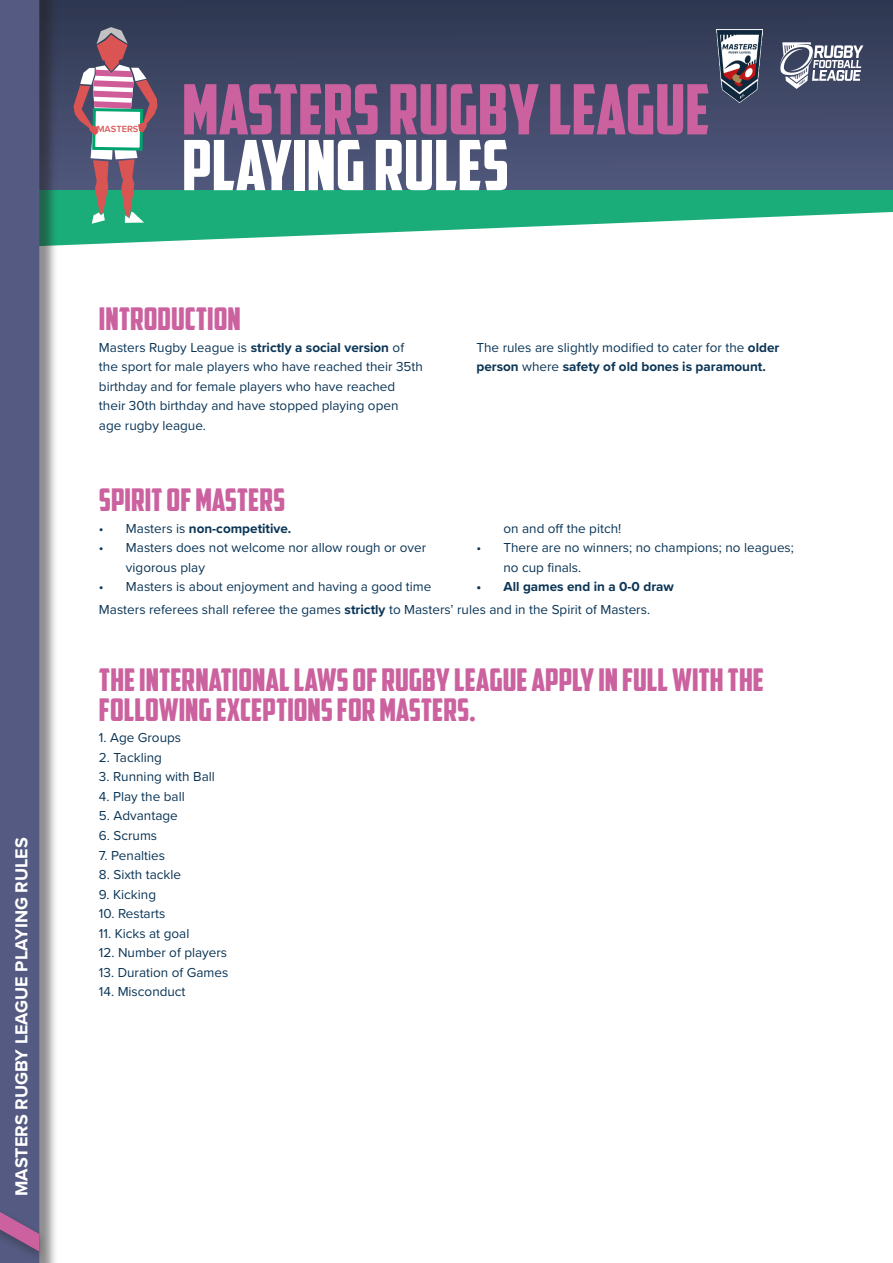
<style>
.page{position:relative;width:893px;height:1263px;background:#fff}
.page>*{position:absolute;margin:0;border:0;box-sizing:border-box;transform-origin:0 0}
.t1{font:69.3px/55.8px "American Captain";color:#cb619e}
.t2{font:31.5px/30px "American Captain";color:#cb619e}
.t3{font:700 18px "Proxima Nova";color:#fff}
.t4{font:13.5px/19.5px "Proxima Nova";color:#0b3556}
.t5{font:700 13.5px "Proxima Nova";color:#0b3556}
.t6{font:600 9.3px "Proxima Nova";letter-spacing:-.01em;color:#db5454}
.s1{color:#fff}
.s2{font-weight:700}
.s3{font-weight:400}
</style>
<div class="page">
<div style="left:0;top:0;width:893px;height:197px;background:linear-gradient(to bottom,#2e3750,#52597e)"></div>
<svg style="left:58px;top:190px;width:835px;height:56px;fill:#1aad79"></svg>
<div style="left:0;top:0;width:58px;height:1263px;background:#231f20;opacity:.5"></div>
<div style="left:0;top:0;width:39px;height:1263px;background:#545a81"></div>
<div style="left:0;top:1207px;width:48px;height:55px;background:#231f20;opacity:.35"></div>
<svg style="left:0;top:1212px;width:39px;height:39px"></svg>
<svg style="left:780px;top:42px;width:83px;height:47px"></svg>
<img style="left:717px;top:29px;width:46px;height:73px">
<svg style="left:73px;top:27px;width:84px;height:197px"></svg>
<p class="t3" style="left:8px;top:1196px;width:360px;rotate:-90deg">MASTERS RUGBY LEAGUE PLAYING RULES</p>
<p class="t6" style="left:97px;top:122px;width:43px">MASTERS</p>
<p class="t1" style="left:182px;top:81px;width:529px">MASTERS RUGBY LEAGUE<br><span class="s1">PLAYING RULES</span></p>
<p class="t2" style="left:99px;top:304px;width:143px">INTRODUCTION</p>
<p class="t4" style="left:99px;top:337px;width:325px">Masters Rugby League is <span class="s2">strictly a social version</span> of the sport for male players who have reached their 35th birthday and for female players who have reached their 30th birthday and have stopped playing open age rugby league.</p>
<p class="t4" style="left:476px;top:337px;width:304px">The rules are slightly modified to cater for the <span class="s2">older person</span> where <span class="s2">safety of old bones is paramount.</span></p>
<p class="t2" style="left:99px;top:485px;width:188px">SPIRIT of MASTERS</p>
<p class="t5" style="left:99px;top:518px;width:194px"><span class="s3">• Masters is</span> non-competitive.</p>
<p class="t4" style="left:126px;top:537px;width:302px;text-indent:-27px">• Masters does not welcome nor allow rough or over vigorous play</p>
<p class="t4" style="left:99px;top:576px;width:334px">• Masters is about enjoyment and having a good time</p>
<p class="t4" style="left:503px;top:518px;width:119px">on and off the pitch!</p>
<p class="t4" style="left:503px;top:537px;width:292px;text-indent:-27px">• There are no winners; no champions; no leagues; no cup finals.</p>
<p class="t5" style="left:476px;top:577px;width:199px">• All games end in a 0-0 draw</p>
<p class="t4" style="left:99px;top:599px;width:553px">Masters referees shall referee the games <span class="s2">strictly</span> to Masters’ rules and in the Spirit of Masters.</p>
<p class="t2" style="left:99px;top:664px;width:666px">THE INTERNATIONAL LAWS OF RUGBY LEAGUE APPLY IN FULL WITH THE<br>FOLLOWING EXCEPTIONS FOR MASTERS.</p>
<p class="t4" style="left:99px;top:728px;width:84px">1. Age Groups</p>
<p class="t4" style="left:99px;top:747px;width:64px">2. Tackling</p>
<p class="t4" style="left:99px;top:767px;width:117px">3. Running with Ball</p>
<p class="t4" style="left:99px;top:786px;width:87px">4. Play the ball</p>
<p class="t4" style="left:99px;top:806px;width:80px">5. Advantage</p>
<p class="t4" style="left:99px;top:825px;width:60px">6. Scrums</p>
<p class="t4" style="left:99px;top:845px;width:68px">7. Penalties</p>
<p class="t4" style="left:99px;top:864px;width:84px">8. Sixth tackle</p>
<p class="t4" style="left:99px;top:884px;width:59px">9. Kicking</p>
<p class="t4" style="left:99px;top:903px;width:68px">10. Restarts</p>
<p class="t4" style="left:99px;top:923px;width:92px">11. Kicks at goal</p>
<p class="t4" style="left:99px;top:942px;width:130px">12. Number of players</p>
<p class="t4" style="left:99px;top:962px;width:131px">13. Duration of Games</p>
<p class="t4" style="left:99px;top:981px;width:88px">14. Misconduct</p>
</div>
